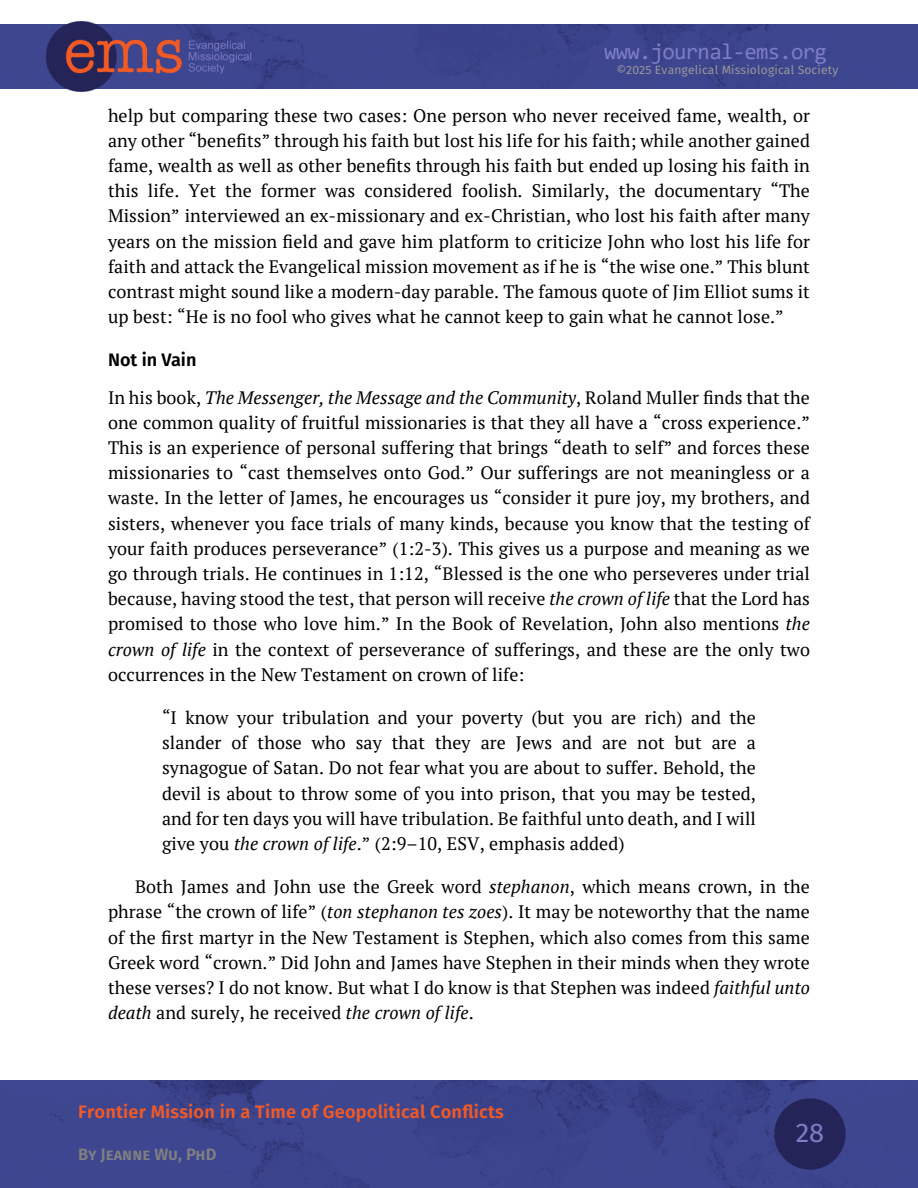
<style>
.page{position:relative;width:918px;height:1188px;background:#fff}
.page>*{position:absolute;margin:0;border:0;box-sizing:border-box;transform-origin:0 0}
.t1{font:27px "Fira Sans";color:#7d7dc5}
.t2{font:22.5px "Consolas";letter-spacing:-.03em;color:#7d7dc5}
.t3{font:18px/25.2px "PT Serif";letter-spacing:.005em;color:#000;text-align:justify}
.t4{font:600 18px "Fira Sans";letter-spacing:.01em;color:#f15a25}
.t5{font:600 18px "Fira Sans";color:#000}
.t6{font:600 16.5px "Fira Sans";color:#808080}
.t7{font:12px "Fira Sans";letter-spacing:.01em;color:#979797}
.s1{font-style:italic}
</style>
<div class="page">
<div style="left:0;top:24px;width:918px;height:65px;background:#3d468f"></div>
<img style="left:0;top:1080px;width:917px;height:108px">
<div style="left:774px;top:1098px;width:72px;height:72px;background:#242459;border-radius:50%"></div>
<img style="left:45px;top:21px;width:208px;height:71px">
<hr style="left:917px;top:1080px;width:1px;height:108px;background:#242459">
<p class="t2" style="left:604px;top:42px;width:224px">www.journal-ems.org</p>
<p class="t7" style="left:616px;top:62px;width:223px">©2025 Evangelical Missiological Society</p>
<p class="t3" style="left:108px;top:102px;width:704px">help but comparing these two cases: One person who never received fame, wealth, or any other “benefits” through his faith but lost his life for his faith; while another gained fame, wealth as well as other benefits through his faith but ended up losing his faith in this life. Yet the former was considered foolish. Similarly, the documentary “The Mission” interviewed an ex-missionary and ex-Christian, who lost his faith after many years on the mission field and gave him platform to criticize John who lost his life for faith and attack the Evangelical mission movement as if he is “the wise one.” This blunt contrast might sound like a modern-day parable. The famous quote of Jim Elliot sums it up best: “He is no fool who gives what he cannot keep to gain what he cannot lose.”</p>
<p class="t5" style="left:108px;top:350px;width:90px">Not in Vain</p>
<p class="t3" style="left:108px;top:384px;width:704px">In his book, <span class="s1">The Messenger, the Message and the Community</span>, Roland Muller finds that the one common quality of fruitful missionaries is that they all have a “cross experience.” This is an experience of personal suffering that brings “death to self” and forces these missionaries to “cast themselves onto God.” Our sufferings are not meaningless or a waste. In the letter of James, he encourages us “consider it pure joy, my brothers, and sisters, whenever you face trials of many kinds, because you know that the testing of your faith produces perseverance” (1:2-3). This gives us a purpose and meaning as we go through trials. He continues in 1:12, “Blessed is the one who perseveres under trial because, having stood the test, that person will receive <span class="s1">the crown of life</span> that the Lord has promised to those who love him.” In the Book of Revelation, John also mentions <span class="s1">the crown of life</span> in the context of perseverance of sufferings, and these are the only two occurrences in the New Testament on crown of life:</p>
<p class="t3" style="left:162px;top:705px;width:596px">“I know your tribulation and your poverty (but you are rich) and the slander of those who say that they are Jews and are not but are a synagogue of Satan. Do not fear what you are about to suffer. Behold, the devil is about to throw some of you into prison, that you may be tested, and for ten days you will have tribulation. Be faithful unto death, and I will give you <span class="s1">the crown of life</span>.” (2:9–10, ESV, emphasis added)</p>
<p class="t3" style="left:108px;top:874px;width:704px;text-indent:27px">Both James and John use the Greek word <span class="s1">stephanon</span>, which means crown, in the phrase “the crown of life” (<span class="s1">ton stephanon tes zoes</span>). It may be noteworthy that the name of the first martyr in the New Testament is Stephen, which also comes from this same Greek word “crown.” Did John and James have Stephen in their minds when they wrote these verses? I do not know. But what I do know is that Stephen was indeed <span class="s1">faithful unto death</span> and surely, he received <span class="s1">the crown of life</span>.</p>
<p class="t4" style="left:78px;top:1101px;width:427px">Frontier Mission in a Time of Geopolitical Conflicts</p>
<p class="t6" style="left:78px;top:1145px;width:140px">By Jeanne Wu, PhD</p>
<h1 class="t1" style="left:796px;top:1117px;width:30px">28</h1>
</div>
